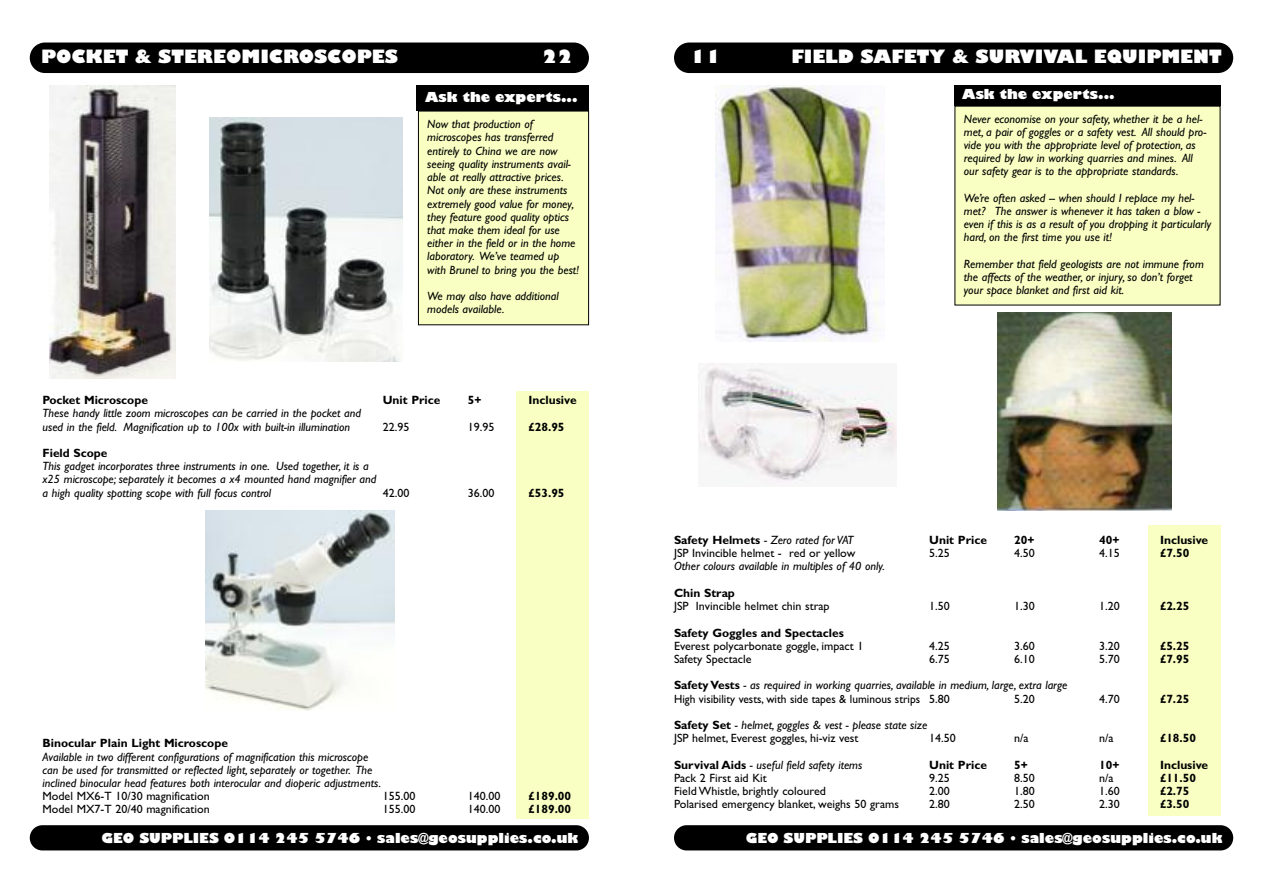
<style>
.page{position:relative;width:1263px;height:893px;background:#fff}
.page>*{position:absolute;margin:0;border:0;box-sizing:border-box;transform-origin:0 0}
.t1{font:800 18px "Gill Sans";color:#fff}
.t2{font:800 13.5px "Gill Sans";color:#fff}
.t3{font:italic 12px/13.2px "Gill Sans";color:#000}
.t4{font:12px "Gill Sans";color:#000}
.t5{font:700 12px "Gill Sans";color:#000}
.s1{font-weight:700;font-style:normal}
.s2{font-style:normal}
</style>
<div class="page">
<div style="left:674px;top:825px;width:559px;height:25px;background:#000;border-radius:13px"></div>
<div style="left:1148px;top:526px;width:72px;height:290px;background:#f9ffc3"></div>
<div style="left:674px;top:43px;width:559px;height:30px;background:#000;border-radius:15px"></div>
<div style="left:954px;top:85px;width:266px;height:20px;background:#000"></div>
<div style="left:955px;top:106px;width:265px;height:199px;background:#f9ffc3"></div>
<div style="left:30px;top:825px;width:559px;height:25px;background:#000;border-radius:13px"></div>
<div style="left:517px;top:391px;width:72px;height:428px;background:#f9ffc3"></div>
<div style="left:30px;top:43px;width:559px;height:30px;background:#000;border-radius:15px"></div>
<img style="left:49px;top:85px;width:127px;height:293px">
<div style="left:417px;top:85px;width:172px;height:26px;background:#000"></div>
<div style="left:418px;top:111px;width:171px;height:214px;background:#f9ffc3"></div>
<div style="left:418px;top:111px;width:171px;height:214px;border:1px solid #000"></div>
<img style="left:699px;top:363px;width:197px;height:120px">
<img style="left:716px;top:85px;width:169px;height:256px">
<img style="left:997px;top:313px;width:175px;height:198px">
<img style="left:209px;top:117px;width:194px;height:244px">
<img style="left:206px;top:510px;width:188px;height:200px">
<h1 class="t1" style="left:41px;top:47px;width:358px">POCKET &amp; STEREOMICROSCOPES</h1>
<h1 class="t1" style="left:542px;top:47px;width:32px">22</h1>
<p class="t2" style="left:425px;top:89px;width:154px">Ask the experts...</p>
<p class="t3" style="left:427px;top:118px;width:153px">Now that production of microscopes has transferred entirely to China we are now seeing quality instruments avail&shy;able at really attractive prices.<br>Not only are these instruments extremely good value for money, they feature good quality optics that make them ideal for use either in the field or in the home laboratory. We’ve teamed up with Brunel to bring you the best!</p>
<p class="t3" style="left:427px;top:289px;width:133px">We may also have additional models available.</p>
<p class="t5" style="left:43px;top:393px;width:107px">Pocket Microscope</p>
<p class="t5" style="left:383px;top:393px;width:59px">Unit Price</p>
<p class="t5" style="left:468px;top:393px;width:15px">5+</p>
<p class="t5" style="left:529px;top:393px;width:50px">Inclusive</p>
<p class="t3" style="left:43px;top:407px;width:320px">These handy little zoom microscopes can be carried in the pocket and used in the field. Magnification up to 100x with built-in illumination</p>
<p class="t4" style="left:383px;top:419px;width:28px">22.95</p>
<p class="t4" style="left:468px;top:419px;width:28px">19.95</p>
<p class="t5" style="left:529px;top:419px;width:37px">£28.95</p>
<p class="t5" style="left:43px;top:446px;width:67px">Field Scope</p>
<p class="t3" style="left:43px;top:459px;width:335px">This gadget incorporates three instruments in one. Used together, it is a x25 microscope; separately it becomes a x4 mounted hand magnifier and a high quality spotting scope with full focus control</p>
<p class="t4" style="left:383px;top:485px;width:28px">42.00</p>
<p class="t4" style="left:468px;top:485px;width:28px">36.00</p>
<p class="t5" style="left:529px;top:485px;width:37px">£53.95</p>
<p class="t5" style="left:43px;top:736px;width:187px">Binocular Plain Light Microscope</p>
<p class="t3" style="left:43px;top:750px;width:340px">Available in two different configurations of magnification this microscope can be used for transmitted or reflected light, separately or together. The inclined binocular head features both interocular and dioperic adjustments.</p>
<p class="t4" style="left:43px;top:789px;width:169px">Model MX6-T 10/30 magnification</p>
<p class="t4" style="left:383px;top:789px;width:34px">155.00</p>
<p class="t4" style="left:468px;top:789px;width:34px">140.00</p>
<p class="t5" style="left:529px;top:789px;width:44px">£189.00</p>
<p class="t4" style="left:43px;top:802px;width:169px">Model MX7-T 20/40 magnification</p>
<p class="t4" style="left:383px;top:802px;width:34px">155.00</p>
<p class="t4" style="left:468px;top:802px;width:34px">140.00</p>
<p class="t5" style="left:529px;top:802px;width:44px">£189.00</p>
<p class="t2" style="left:102px;top:830px;width:478px">GEO SUPPLIES 0114 245 5746 • sales@geosupplies.co.uk</p>
<h1 class="t1" style="left:690px;top:47px;width:32px">11</h1>
<h1 class="t1" style="left:791px;top:47px;width:432px">FIELD SAFETY &amp; SURVIVAL EQUIPMENT</h1>
<p class="t2" style="left:962px;top:87px;width:154px">Ask the experts...</p>
<p class="t3" style="left:964px;top:112px;width:244px">Never economise on your safety, whether it be a hel&shy;met, a pair of goggles or a safety vest. All should pro&shy;vide you with the appropriate level of protection, as required by law in working quarries and mines. All our safety gear is to the appropriate standards.</p>
<p class="t3" style="left:964px;top:191px;width:249px">We’re often asked -- when should I replace my hel&shy;met? The answer is whenever it has taken a blow - even if this is as a result of you dropping it particularly hard, on the first time you use it!</p>
<p class="t3" style="left:964px;top:257px;width:242px">Remember that field geologists are not immune from the affects of the weather, or injury, so don’t forget your space blanket and first aid kit.</p>
<p class="t3" style="left:674px;top:533px;width:181px"><span class="s1">Safety Helmets</span> - Zero rated for VAT</p>
<p class="t5" style="left:929px;top:533px;width:59px">Unit Price</p>
<p class="t5" style="left:1014px;top:533px;width:22px">20+</p>
<p class="t5" style="left:1099px;top:533px;width:22px">40+</p>
<p class="t5" style="left:1160px;top:533px;width:50px">Inclusive</p>
<p class="t4" style="left:674px;top:546px;width:183px">JSP Invincible helmet - red or yellow</p>
<p class="t4" style="left:929px;top:546px;width:22px">5.25</p>
<p class="t4" style="left:1014px;top:546px;width:22px">4.50</p>
<p class="t4" style="left:1099px;top:546px;width:22px">4.15</p>
<p class="t5" style="left:1160px;top:546px;width:31px">£7.50</p>
<p class="t3" style="left:674px;top:560px;width:212px">Other colours available in multiples of 40 only.</p>
<p class="t5" style="left:674px;top:586px;width:62px">Chin Strap</p>
<p class="t4" style="left:674px;top:599px;width:157px">JSP Invincible helmet chin strap</p>
<p class="t4" style="left:929px;top:599px;width:22px">1.50</p>
<p class="t4" style="left:1014px;top:599px;width:22px">1.30</p>
<p class="t4" style="left:1099px;top:599px;width:22px">1.20</p>
<p class="t5" style="left:1160px;top:599px;width:31px">£2.25</p>
<p class="t5" style="left:674px;top:625px;width:171px">Safety Goggles and Spectacles</p>
<p class="t4" style="left:674px;top:638px;width:191px">Everest polycarbonate goggle, impact 1</p>
<p class="t4" style="left:929px;top:638px;width:22px">4.25</p>
<p class="t4" style="left:1014px;top:638px;width:22px">3.60</p>
<p class="t4" style="left:1099px;top:638px;width:22px">3.20</p>
<p class="t5" style="left:1160px;top:638px;width:31px">£5.25</p>
<p class="t4" style="left:674px;top:652px;width:79px">Safety Spectacle</p>
<p class="t4" style="left:929px;top:652px;width:22px">6.75</p>
<p class="t4" style="left:1014px;top:652px;width:22px">6.10</p>
<p class="t4" style="left:1099px;top:652px;width:22px">5.70</p>
<p class="t5" style="left:1160px;top:652px;width:31px">£7.95</p>
<p class="t3" style="left:674px;top:678px;width:395px"><span class="s1">Safety Vests</span> - as required in working quarries, available in medium, large, extra large<br><span class="s2">High visibility vests, with side tapes &amp; luminous strips 5.80</span></p>
<p class="t4" style="left:1014px;top:691px;width:22px">5.20</p>
<p class="t4" style="left:1099px;top:691px;width:22px">4.70</p>
<p class="t5" style="left:1160px;top:691px;width:31px">£7.25</p>
<p class="t3" style="left:674px;top:718px;width:255px"><span class="s1">Safety Set</span> - helmet, goggles &amp; vest - please state size<br><span class="s2">JSP helmet, Everest goggles, hi-viz vest</span></p>
<p class="t4" style="left:929px;top:731px;width:28px">14.50</p>
<p class="t4" style="left:1014px;top:731px;width:16px">n/a</p>
<p class="t4" style="left:1099px;top:731px;width:16px">n/a</p>
<p class="t5" style="left:1160px;top:731px;width:37px">£18.50</p>
<p class="t3" style="left:674px;top:758px;width:190px"><span class="s1">Survival Aids</span> - useful field safety items</p>
<p class="t5" style="left:929px;top:757px;width:59px">Unit Price</p>
<p class="t5" style="left:1014px;top:757px;width:15px">5+</p>
<p class="t5" style="left:1099px;top:757px;width:22px">10+</p>
<p class="t5" style="left:1160px;top:757px;width:50px">Inclusive</p>
<p class="t4" style="left:674px;top:770px;width:94px">Pack 2 First aid Kit</p>
<p class="t4" style="left:929px;top:770px;width:22px">9.25</p>
<p class="t4" style="left:1014px;top:770px;width:22px">8.50</p>
<p class="t4" style="left:1099px;top:770px;width:16px">n/a</p>
<p class="t5" style="left:1160px;top:770px;width:37px">£11.50</p>
<p class="t4" style="left:674px;top:784px;width:153px">Field Whistle, brightly coloured</p>
<p class="t4" style="left:929px;top:784px;width:22px">2.00</p>
<p class="t4" style="left:1014px;top:784px;width:22px">1.80</p>
<p class="t4" style="left:1099px;top:784px;width:22px">1.60</p>
<p class="t5" style="left:1160px;top:784px;width:31px">£2.75</p>
<p class="t4" style="left:674px;top:797px;width:226px">Polarised emergency blanket, weighs 50 grams</p>
<p class="t4" style="left:929px;top:797px;width:22px">2.80</p>
<p class="t4" style="left:1014px;top:797px;width:22px">2.50</p>
<p class="t4" style="left:1099px;top:797px;width:22px">2.30</p>
<p class="t5" style="left:1160px;top:797px;width:31px">£3.50</p>
<p class="t2" style="left:746px;top:830px;width:478px">GEO SUPPLIES 0114 245 5746 • sales@geosupplies.co.uk</p>
</div>
